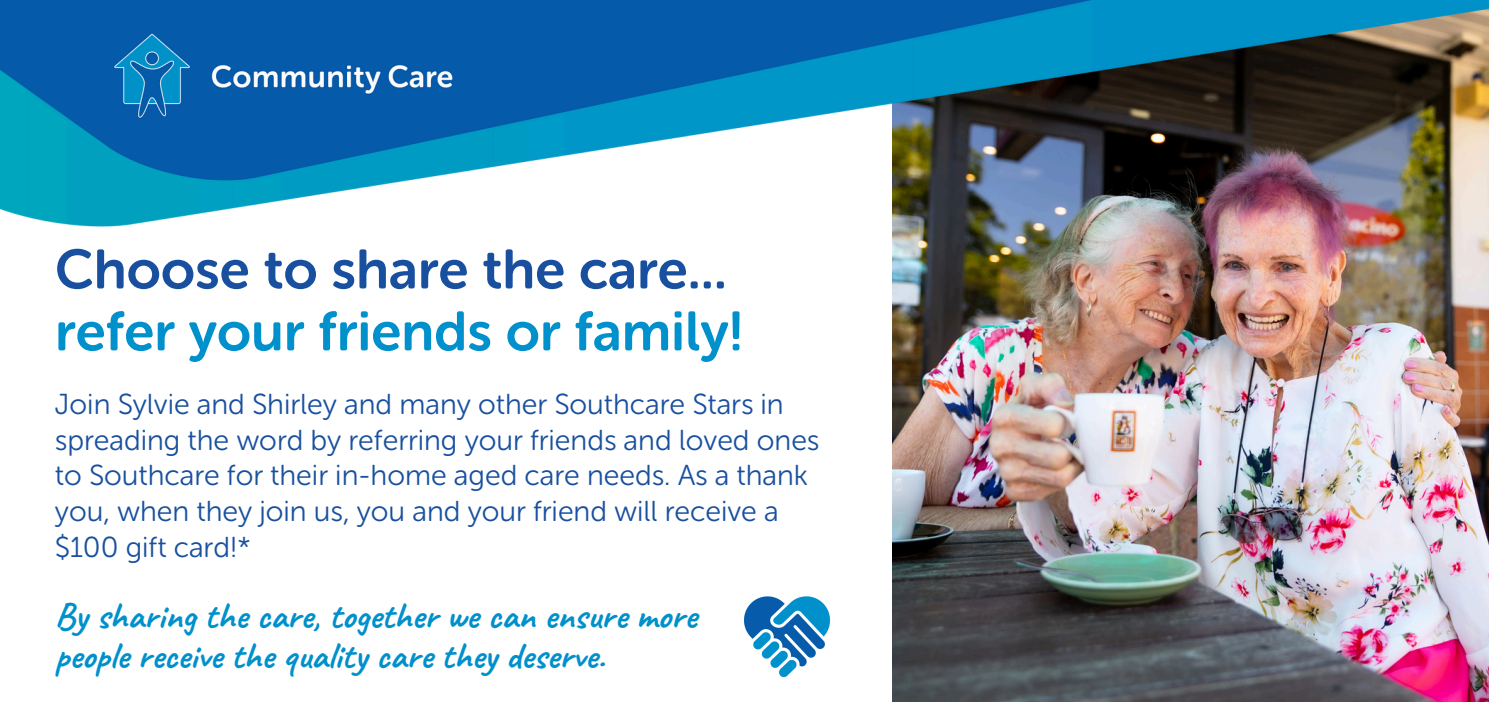
<style>
.page{position:relative;width:1489px;height:702px;background:#fff}
.page>*{position:absolute;margin:0;border:0;box-sizing:border-box;transform-origin:0 0}
.t1{font:55px/62px "Museo Sans Rounded 700";color:#0090cb}
.t2{font:700 37.5px/39.5px "Caveat";color:#0090cb}
.t3{font:28.75px/35.5px "Museo Sans Rounded 300";color:#18509f}
.s1{color:#18509f}
</style>
<div class="page">
<img style="left:892px;top:301px;width:597px;height:400px">
<img style="left:0;top:0;width:1489px;height:301px">
<img style="left:75px;top:0;width:426px;height:123px">
<img style="left:744px;top:596px;width:86px;height:82px">
<p class="t1" style="left:55px;top:238px;width:690px"><span class="s1">Choose to share the care... </span>refer your friends or family!</p>
<p class="t3" style="left:55px;top:386px;width:766px">Join Sylvie and Shirley and many other Southcare Stars in spreading the word by referring your friends and loved ones to Southcare for their in-home aged care needs. As a thank you, when they join us, you and your friend will receive a $100 gift card!*</p>
<p class="t2" style="left:55px;top:595px;width:643px">By sharing the care, together we can ensure more people receive the quality care they deserve.</p>
</div>
